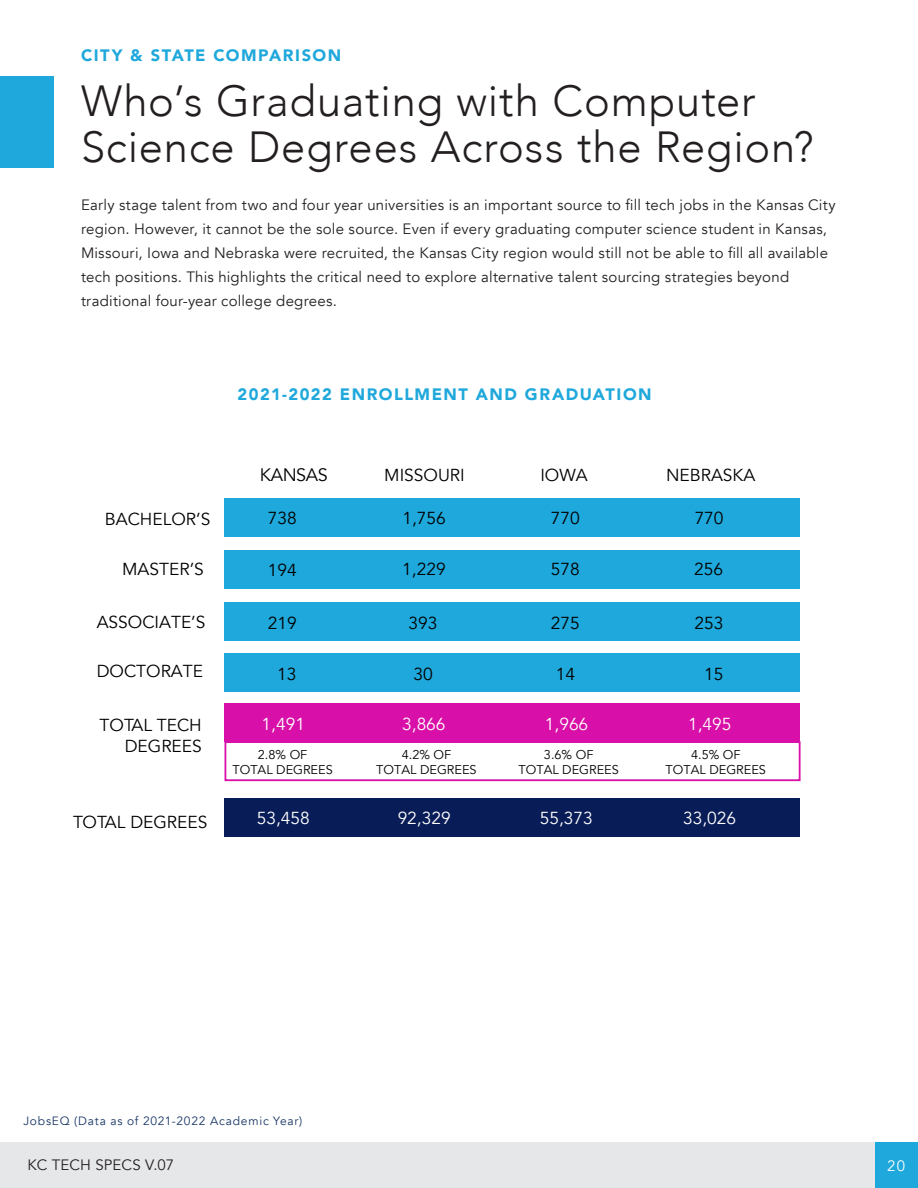
<style>
.page{position:relative;width:918px;height:1188px;background:#fff}
.page>*{position:absolute;margin:0;border:0;box-sizing:border-box;transform-origin:0 0}
.Headlines{font:300 43.5px/46.5px "Avenir";letter-spacing:.02em;color:#231f20}
.t1{font:18px "Avenir";letter-spacing:-.025em;color:#000}
.t2{font:17.4px/20.9px "Avenir";color:#000;text-align:right}
.t3{font:17.4px "Avenir";color:#fff}
.Section_headers{font:900 16.5px "Avenir";letter-spacing:.09em;color:#1fa8db}
.Body_Copy{font:15px/24px "Avenir";letter-spacing:.015em;color:#231f20}
.t4{font:15px "Avenir";color:#fff}
.t5{font:12.75px/15.3px "Avenir";color:#000;text-align:center}
.Section_headers-2{font:12px "Avenir";letter-spacing:.06em;color:#193665}
</style>
<div class="page">
<div style="left:0;top:1142px;width:918px;height:46px;background:#e6e7e9"></div>
<div style="left:875px;top:1142px;width:43px;height:46px;background:#1fa8db"></div>
<div style="left:0;top:76px;width:54px;height:92px;background:#1fa8db"></div>
<div style="left:224px;top:499px;width:576px;height:38px;background:#1fa8db"></div>
<div style="left:224px;top:704px;width:576px;height:38px;background:#d80fa8"></div>
<div style="left:225px;top:741px;width:576px;height:40px;border:2px solid #d80fa8"></div>
<div style="left:224px;top:551px;width:576px;height:38px;background:#1fa8db"></div>
<div style="left:224px;top:603px;width:576px;height:38px;background:#1fa8db"></div>
<div style="left:224px;top:653px;width:576px;height:38px;background:#1fa8db"></div>
<div style="left:224px;top:798px;width:576px;height:39px;background:#081c57"></div>
<p class="Section_headers" style="left:81px;top:41px;width:262px">CITY &amp; STATE COMPARISON</p>
<p class="Headlines" style="left:81px;top:77px;width:734px">Who’s Graduating with Computer<br>Science Degrees Across the Region?</p>
<p class="Body_Copy" style="left:81px;top:193px;width:756px">Early stage talent from two and four year universities is an important source to fill tech jobs in the Kansas City region. However, it cannot be the sole source. Even if every graduating computer science student in Kansas, Missouri, Iowa and Nebraska were recruited, the Kansas City region would still not be able to fill all available tech positions. This highlights the critical need to explore alternative talent sourcing strategies beyond traditional four-year college degrees.</p>
<p class="Section_headers" style="left:238px;top:380px;width:416px">2021-2022 ENROLLMENT AND GRADUATION</p>
<p class="t1" style="left:260px;top:464px;width:69px">KANSAS</p>
<p class="t2" style="left:384px;top:464px;width:82px">MISSOURI</p>
<p class="t2" style="left:540px;top:464px;width:49px">IOWA</p>
<p class="t2" style="left:666px;top:464px;width:91px">NEBRASKA</p>
<p class="t2" style="left:105px;top:509px;width:107px">BACHELOR’S</p>
<p class="t2" style="left:122px;top:559px;width:83px">MASTER’S</p>
<p class="t2" style="left:97px;top:612px;width:110px">ASSOCIATE’S</p>
<p class="t2" style="left:97px;top:661px;width:108px">DOCTORATE</p>
<p class="t2" style="left:268px;top:507px;width:30px">738</p>
<p class="t2" style="left:402px;top:507px;width:45px">1,756</p>
<p class="t2" style="left:402px;top:559px;width:45px">1,229</p>
<p class="t2" style="left:409px;top:613px;width:30px">393</p>
<p class="t2" style="left:268px;top:560px;width:30px">194</p>
<p class="t2" style="left:268px;top:613px;width:30px">219</p>
<p class="t2" style="left:277px;top:664px;width:21px">13</p>
<p class="t2" style="left:413px;top:664px;width:21px">30</p>
<p class="t2" style="left:551px;top:507px;width:30px">770</p>
<p class="t2" style="left:551px;top:559px;width:30px">578</p>
<p class="t2" style="left:551px;top:613px;width:30px">275</p>
<p class="t2" style="left:556px;top:664px;width:21px">14</p>
<p class="t2" style="left:695px;top:507px;width:30px">770</p>
<p class="t2" style="left:694px;top:559px;width:30px">256</p>
<p class="t2" style="left:695px;top:613px;width:30px">253</p>
<p class="t2" style="left:704px;top:664px;width:21px">15</p>
<p class="t2" style="left:100px;top:715px;width:104px">TOTAL TECH<br>DEGREES</p>
<p class="t3" style="left:262px;top:714px;width:45px">1,491</p>
<p class="t3" style="left:402px;top:714px;width:45px">3,866</p>
<p class="t3" style="left:545px;top:714px;width:45px">1,966</p>
<p class="t3" style="left:688px;top:714px;width:45px">1,495</p>
<p class="t5" style="left:232px;top:747px;width:102px">2.8% OF<br>TOTAL DEGREES</p>
<p class="t5" style="left:376px;top:747px;width:102px">4.2% OF<br>TOTAL DEGREES</p>
<p class="t5" style="left:519px;top:747px;width:102px">3.6% OF<br>TOTAL DEGREES</p>
<p class="t5" style="left:666px;top:747px;width:102px">4.5% OF<br>TOTAL DEGREES</p>
<p class="t2" style="left:73px;top:812px;width:136px">TOTAL DEGREES</p>
<p class="t3" style="left:257px;top:808px;width:55px">53,458</p>
<p class="t3" style="left:398px;top:808px;width:55px">92,329</p>
<p class="t3" style="left:540px;top:808px;width:55px">55,373</p>
<p class="t3" style="left:683px;top:808px;width:55px">33,026</p>
<p class="Section_headers-2" style="left:23px;top:1114px;width:281px">JobsEQ (Data as of 2021-2022 Academic Year)</p>
<p class="Body_Copy" style="left:28px;top:1153px;width:148px">KC TECH SPECS V.07</p>
<p class="t4" style="left:887px;top:1157px;width:19px">20</p>
</div>
